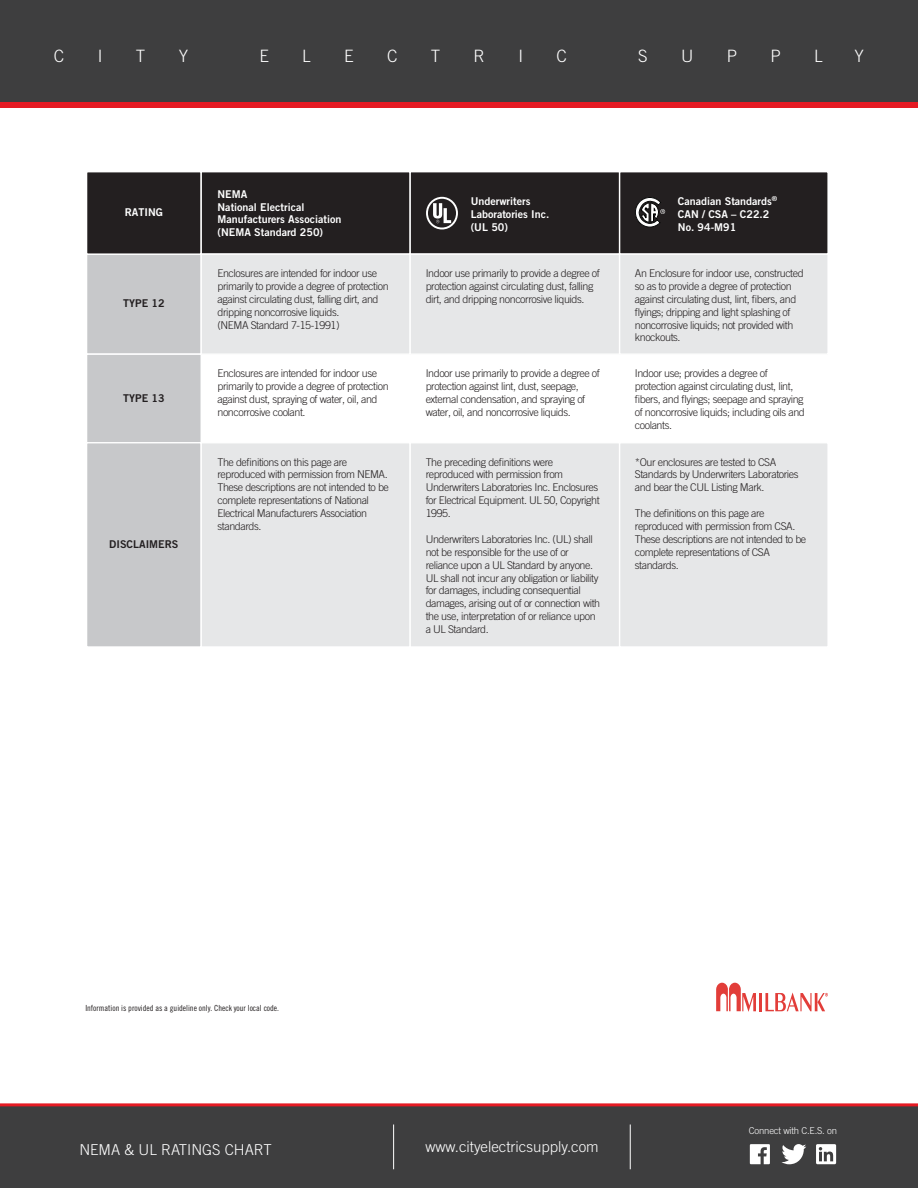
<style>
.page{position:relative;width:918px;height:1188px;background:#fff}
.page>*{position:absolute;margin:0;border:0;box-sizing:border-box;transform-origin:0 0}
.t1{font:300 17.1px "Trade Gothic LT Std";color:#fff}
.t2{font:300 15px "Trade Gothic LT Std";color:#fff}
.t3{font:300 10.8px/12.9px "Trade Gothic LT Std";letter-spacing:-.04em;color:#231f20}
.t4{font:10.8px/12.9px "Trade Gothic LT Std Bd 2";color:#fff}
.t5{font:10.8px "Trade Gothic LT Std Bd 2";color:#231f20}
.t6{font:300 9.45px "Trade Gothic LT Std";letter-spacing:-.02em;color:#fff}
.t7{font:8.4px "Trade Gothic LT Std Cn 18";color:#231f20}
</style>
<div class="page">
<div style="left:0;top:0;width:918px;height:108px;background:#3e3e3f"></div>
<div style="left:0;top:102px;width:918px;height:6px;background:#e51a23"></div>
<div style="left:0;top:1106px;width:918px;height:82px;background:#3e3e3f"></div>
<hr style="left:0;top:1103px;width:918px;height:3px;background:#e51a23">
<hr style="left:393px;top:1125px;width:1px;height:44px;background:#fff">
<hr style="left:630px;top:1125px;width:1px;height:44px;background:#fff">
<svg style="left:781px;top:1144px;width:25px;height:20px"></svg>
<svg style="left:750px;top:1144px;width:20px;height:20px"></svg>
<svg style="left:816px;top:1144px;width:20px;height:20px"></svg>
<div style="left:87px;top:254px;width:114px;height:100px;background:#c7c8ca"></div>
<div style="left:86px;top:253px;width:116px;height:102px;border:1px solid #fff"></div>
<div style="left:87px;top:354px;width:114px;height:89px;background:#c7c8ca"></div>
<div style="left:86px;top:354px;width:116px;height:89px;border:1px solid #fff"></div>
<div style="left:87px;top:443px;width:114px;height:204px;background:#c7c8ca"></div>
<div style="left:86px;top:442px;width:116px;height:206px;border:1px solid #fff"></div>
<div style="left:87px;top:172px;width:114px;height:82px;background:#231f20"></div>
<div style="left:86px;top:171px;width:116px;height:84px;border:1px solid #fff"></div>
<div style="left:201px;top:172px;width:209px;height:82px;background:#231f20"></div>
<div style="left:201px;top:171px;width:210px;height:84px;border:1px solid #fff"></div>
<div style="left:410px;top:172px;width:210px;height:82px;background:#231f20"></div>
<div style="left:409px;top:171px;width:211px;height:84px;border:1px solid #fff"></div>
<div style="left:620px;top:172px;width:208px;height:82px;background:#231f20"></div>
<div style="left:619px;top:171px;width:210px;height:84px;border:1px solid #fff"></div>
<div style="left:426px;top:197px;width:32px;height:33px;border:2px solid #fff;border-radius:50%"></div>
<svg style="left:433px;top:203px;width:18px;height:20px"></svg>
<svg style="left:635px;top:197px;width:30px;height:30px"></svg>
<div style="left:201px;top:254px;width:209px;height:100px;background:#e6e7e8"></div>
<div style="left:201px;top:253px;width:210px;height:102px;border:1px solid #fff"></div>
<div style="left:410px;top:254px;width:210px;height:100px;background:#e6e7e8"></div>
<div style="left:409px;top:253px;width:211px;height:102px;border:1px solid #fff"></div>
<div style="left:620px;top:254px;width:208px;height:100px;background:#e6e7e8"></div>
<div style="left:619px;top:253px;width:210px;height:102px;border:1px solid #fff"></div>
<div style="left:201px;top:443px;width:209px;height:204px;background:#e6e7e8"></div>
<div style="left:201px;top:442px;width:210px;height:206px;border:1px solid #fff"></div>
<div style="left:410px;top:443px;width:210px;height:204px;background:#e6e7e8"></div>
<div style="left:409px;top:442px;width:211px;height:206px;border:1px solid #fff"></div>
<div style="left:620px;top:443px;width:208px;height:204px;background:#e6e7e8"></div>
<div style="left:619px;top:442px;width:210px;height:206px;border:1px solid #fff"></div>
<svg style="left:716px;top:983px;width:40px;height:29px"></svg>
<hr style="left:759px;top:993px;width:3px;height:18px;background:#e23d39">
<svg style="left:765px;top:993px;width:63px;height:18px"></svg>
<p class="t1" style="left:54px;top:45px;width:12px">C</p>
<p class="t1" style="left:98px;top:45px;width:6px">I</p>
<p class="t1" style="left:136px;top:45px;width:11px">T</p>
<p class="t1" style="left:179px;top:45px;width:11px">Y</p>
<p class="t1" style="left:259px;top:45px;width:11px">E</p>
<p class="t1" style="left:302px;top:45px;width:10px">L</p>
<p class="t1" style="left:344px;top:45px;width:11px">E</p>
<p class="t1" style="left:387px;top:45px;width:12px">C</p>
<p class="t1" style="left:431px;top:45px;width:11px">T</p>
<p class="t1" style="left:474px;top:45px;width:13px">R</p>
<p class="t1" style="left:518px;top:45px;width:6px">I</p>
<p class="t1" style="left:556px;top:45px;width:12px">C</p>
<p class="t1" style="left:638px;top:45px;width:11px">S</p>
<p class="t1" style="left:681px;top:45px;width:14px">U</p>
<p class="t1" style="left:727px;top:45px;width:12px">P</p>
<p class="t1" style="left:770px;top:45px;width:12px">P</p>
<p class="t1" style="left:814px;top:45px;width:10px">L</p>
<p class="t1" style="left:855px;top:45px;width:11px">Y</p>
<p class="t4" style="left:125px;top:206px;width:40px">RATING</p>
<p class="t5" style="left:123px;top:297px;width:43px">TYPE 12</p>
<p class="t5" style="left:123px;top:391px;width:43px">TYPE 13</p>
<p class="t5" style="left:109px;top:538px;width:71px">DISCLAIMERS</p>
<p class="t4" style="left:218px;top:187px;width:125px">NEMA<br>National Electrical<br>Manufacturers Association (NEMA Standard 250)</p>
<p class="t4" style="left:471px;top:195px;width:80px">Underwriters<br>Laboratories Inc. (UL 50)</p>
<p class="t4" style="left:678px;top:195px;width:101px">Canadian Standards<sup>®<br></sup>CAN / CSA – C22.2<br>No. 94-M91</p>
<p class="t3" style="left:218px;top:267px;width:173px">Enclosures are intended for indoor use primarily to provide a degree of protection against circulating dust, falling dirt, and dripping noncorrosive liquids.<br>(NEMA Standard 7-15-1991)</p>
<p class="t3" style="left:426px;top:267px;width:176px">Indoor use primarily to provide a degree of protection against circulating dust, falling dirt, and dripping noncorrosive liquids.</p>
<p class="t3" style="left:635px;top:267px;width:170px">An Enclosure for indoor use, constructed so as to provide a degree of protection against circulating dust, lint, fibers, and flyings; dripping and light splashing of noncorrosive liquids; not provided with knockouts.</p>
<p class="t3" style="left:218px;top:367px;width:173px">Enclosures are intended for indoor use primarily to provide a degree of protection against dust, spraying of water, oil, and noncorrosive coolant.</p>
<p class="t3" style="left:426px;top:367px;width:176px">Indoor use primarily to provide a degree of protection against lint, dust, seepage, external condensation, and spraying of water, oil, and noncorrosive liquids.</p>
<p class="t3" style="left:635px;top:367px;width:171px">Indoor use; provides a degree of protection against circulating dust, lint, fibers, and flyings; seepage and spraying of noncorrosive liquids; including oils and coolants.</p>
<p class="t3" style="left:218px;top:455px;width:173px">The definitions on this page are reproduced with permission from NEMA.<br>These descriptions are not intended to be complete representations of National Electrical Manufacturers Association standards.</p>
<p class="t3" style="left:426px;top:455px;width:176px">The preceding definitions were reproduced with permission from<br>Underwriters Laboratories Inc. Enclosures for Electrical Equipment. UL 50, Copyright<br>1995.</p>
<p class="t3" style="left:426px;top:532px;width:176px">Underwriters Laboratories Inc. (UL) shall not be responsible for the use of or reliance upon a UL Standard by anyone.<br>UL shall not incur any obligation or liability for damages, including consequential damages, arising out of or connection with the use, interpretation of or reliance upon a UL Standard.</p>
<p class="t3" style="left:635px;top:455px;width:165px">*Our enclosures are tested to CSA<br>Standards by Underwriters Laboratories and bear the CUL Listing Mark.</p>
<p class="t3" style="left:635px;top:507px;width:173px">The definitions on this page are reproduced with permission from CSA.<br>These descriptions are not intended to be complete representations of CSA standards.</p>
<p class="t7" style="left:85px;top:1003px;width:195px">Information is provided as a guideline only. Check your local code.</p>
<p class="t2" style="left:79px;top:1140px;width:194px">NEMA &amp; UL RATINGS CHART</p>
<p class="t2" style="left:426px;top:1138px;width:175px">www.cityelectricsupply.com</p>
<p class="t6" style="left:749px;top:1125px;width:90px">Connect with C.E.S. on</p>
</div>
